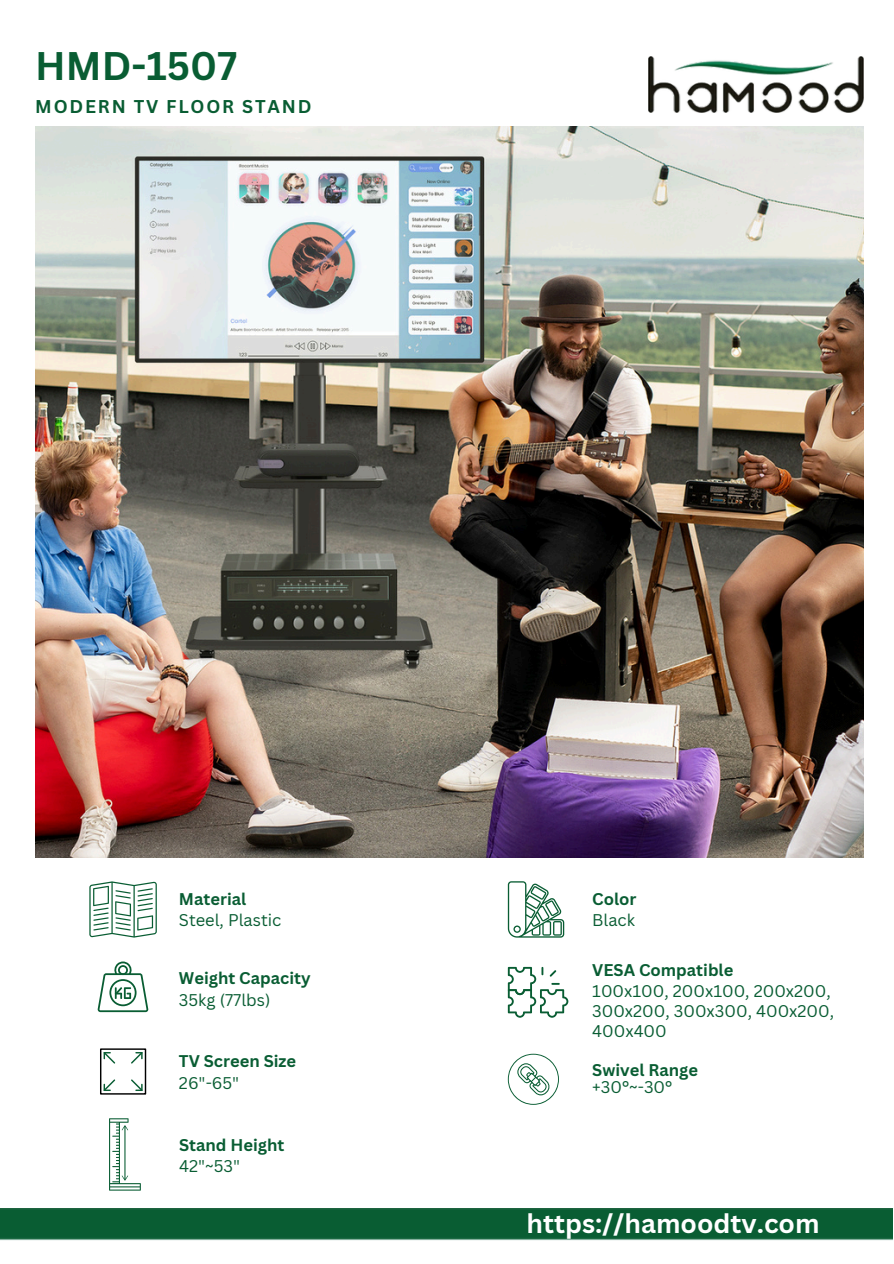
<style>
.page{position:relative;width:894px;height:1264px;background:#fff}
.page>*{position:absolute;margin:0;border:0;box-sizing:border-box;transform-origin:0 0}
.t1{font:700 38.85px "Canva Sans";color:#095d33}
.t2{font:700 26.25px "Canva Sans";color:#fff}
.t3{font:700 18px "Canva Sans";letter-spacing:.1em;color:#095d33}
.t4{font:16.5px/20.2px "Canva Sans";color:#095d33}
.t5{font:700 16.5px "Canva Sans";color:#095d33}
</style>
<div class="page">
<img style="left:648px;top:56px;width:215px;height:56px">
<img style="left:0;top:1208px;width:892px;height:32px">
<svg style="left:89px;top:881px;width:68px;height:56px"></svg>
<svg style="left:507px;top:881px;width:57px;height:56px"></svg>
<div style="left:100px;top:1048px;width:46px;height:46px;border:1px solid #000"></div>
<svg style="left:103px;top:1052px;width:12px;height:11px"></svg>
<svg style="left:131px;top:1079px;width:12px;height:11px"></svg>
<svg style="left:131px;top:1052px;width:12px;height:11px"></svg>
<svg style="left:103px;top:1079px;width:12px;height:11px"></svg>
<svg style="left:97px;top:961px;width:51px;height:51px"></svg>
<svg style="left:507px;top:966px;width:61px;height:51px"></svg>
<svg style="left:109px;top:1118px;width:31px;height:72px"></svg>
<svg style="left:507px;top:1053px;width:51px;height:51px"></svg>
<img style="left:35px;top:127px;width:828px;height:730px">
<h2 class="t1" style="left:35px;top:38px;width:203px">HMD-1507</h2>
<h2 class="t3" style="left:35px;top:93px;width:277px">MODERN TV FLOOR STAND</h2>
<p class="t5" style="left:179px;top:887px;width:69px">Material</p>
<p class="t4" style="left:179px;top:909px;width:104px">Steel, Plastic</p>
<p class="t5" style="left:179px;top:966px;width:133px">Weight Capacity</p>
<p class="t4" style="left:179px;top:989px;width:93px">35kg (77lbs)</p>
<p class="t5" style="left:179px;top:1049px;width:119px">TV Screen Size</p>
<p class="t4" style="left:179px;top:1071px;width:62px">26"-65"</p>
<p class="t5" style="left:179px;top:1133px;width:107px">Stand Height</p>
<p class="t4" style="left:179px;top:1155px;width:62px">42"~53"</p>
<p class="t5" style="left:592px;top:887px;width:46px">Color</p>
<p class="t4" style="left:592px;top:909px;width:44px">Black</p>
<p class="t5" style="left:592px;top:958px;width:143px">VESA Compatible</p>
<p class="t4" style="left:592px;top:980px;width:243px">100x100, 200x100, 200x200,<br>300x200, 300x300, 400x200,<br>400x400</p>
<p class="t5" style="left:592px;top:1058px;width:107px">Swivel Range</p>
<p class="t4" style="left:592px;top:1076px;width:81px">+30°~-30°</p>
<p class="t2" style="left:526px;top:1204px;width:294px">https://hamoodtv.com</p>
</div>
